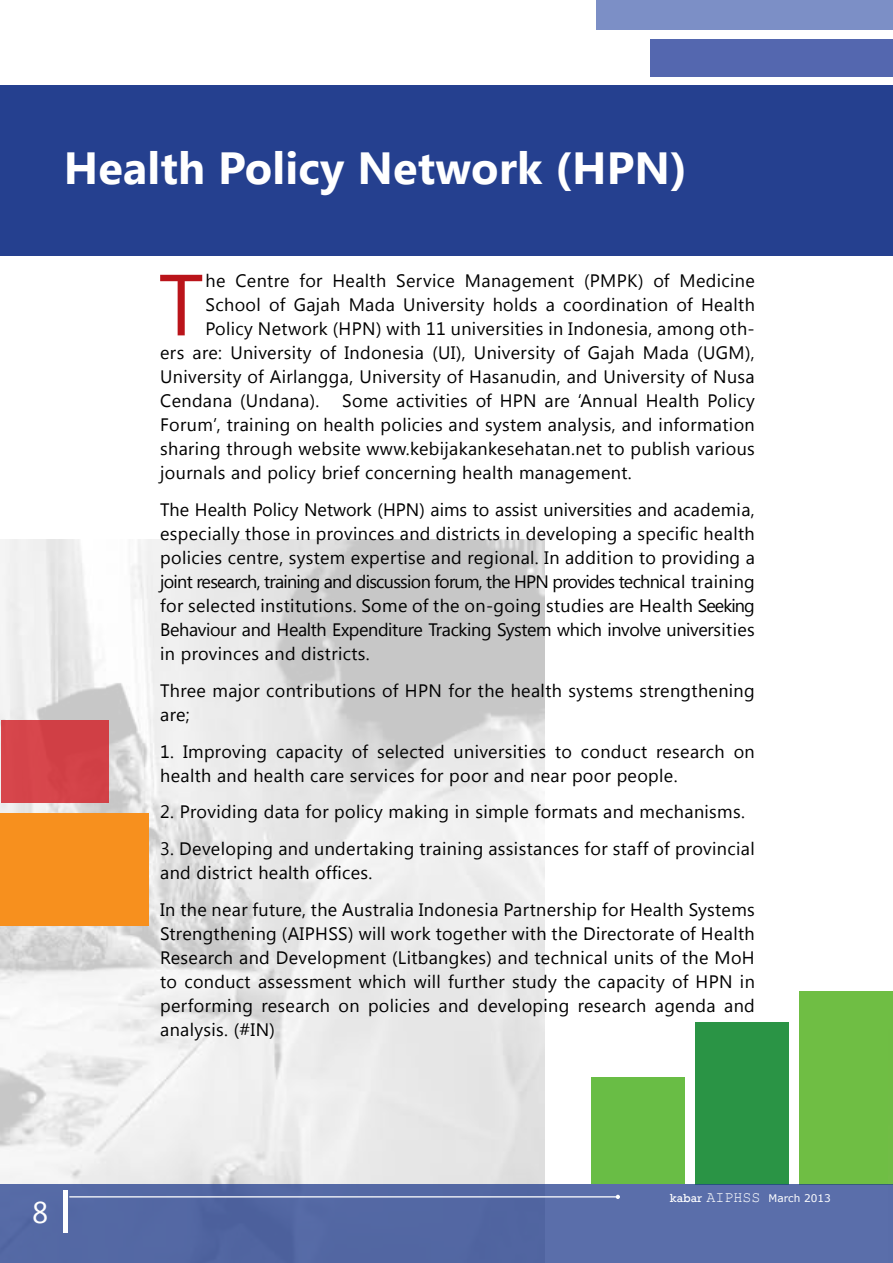
<style>
.page{position:relative;width:893px;height:1263px;background:#fff}
.page>*{position:absolute;margin:0;border:0;box-sizing:border-box;transform-origin:0 0}
.t1{font:86.55px "Segoe UI";color:#ba141a}
.t2{font:700 45px "Segoe UI";letter-spacing:.005em;color:#fff}
.t3{font:30px "Segoe UI";color:#fff}
.t4{font:18px/24px "Segoe UI";letter-spacing:.02em;color:#000;text-align:justify}
.t5{font:10.5px "Verdana";color:#fff}
.s1{font-family:"Rockwell";font-size:12px}
.s2{font-family:"Rod";font-size:15px}
</style>
<div class="page">
<img style="left:0;top:539px;width:544px;height:645px">
<div style="left:0;top:813px;width:149px;height:112px;background:#f7901e"></div>
<div style="left:651px;top:39px;width:242px;height:38px;background:#5467af"></div>
<div style="left:1px;top:720px;width:107px;height:83px;background:#d44349"></div>
<div style="left:597px;top:0;width:296px;height:30px;background:#7c8fc6"></div>
<div style="left:799px;top:991px;width:94px;height:193px;background:#6fbe44"></div>
<div style="left:695px;top:1022px;width:94px;height:162px;background:#2a9445"></div>
<div style="left:591px;top:1077px;width:94px;height:106px;background:#69bd45"></div>
<div style="left:0;top:1184px;width:893px;height:79px;background:#5469a4"></div>
<div style="left:0;top:85px;width:893px;height:170px;background:#25408f"></div>
<hr style="left:64px;top:1191px;width:4px;height:42px;background:#fff">
<svg style="left:69px;top:1195px;width:551px;height:4px"></svg>
<h2 class="t2" style="left:64px;top:136px;width:625px">Health Policy Network (HPN)</h2>
<h1 class="t1" style="left:158px;top:245px;width:47px">T</h1>
<p class="t4" style="left:206px;top:268px;width:551px">he Centre for Health Service Management (PMPK) of Medicine</p>
<p class="t4" style="left:206px;top:292px;width:551px">School of Gajah Mada University holds a coordination of Health</p>
<p class="t4" style="left:206px;top:316px;width:551px">Policy Network (HPN) with 11 universities in Indonesia, among oth-</p>
<p class="t4" style="left:160px;top:340px;width:596px">ers are: University of Indonesia (UI), University of Gajah Mada (UGM),</p>
<p class="t4" style="left:160px;top:364px;width:596px">University of Airlangga, University of Hasanudin, and University of Nusa</p>
<p class="t4" style="left:160px;top:388px;width:161px">Cendana (Undana).</p>
<p class="t4" style="left:160px;top:388px;width:596px;text-indent:182px">Some activities of HPN are ‘Annual Health Policy Forum’, training on health policies and system analysis, and information sharing through website www.kebijakankesehatan.net to publish various journals and policy brief concerning health management.</p>
<p class="t4" style="left:160px;top:497px;width:596px">The Health Policy Network (HPN) aims to assist universities and academia, especially those in provinces and districts in developing a specific health policies centre, system expertise and regional. In addition to providing a joint research, training and discussion forum, the HPN provides technical training for selected institutions. Some of the on-going studies are Health Seeking Behaviour and Health Expenditure Tracking System which involve universities in provinces and districts.</p>
<p class="t4" style="left:160px;top:678px;width:596px">Three major contributions of HPN for the health systems strengthening are;</p>
<p class="t4" style="left:160px;top:738px;width:596px">1. Improving capacity of selected universities to conduct research on health and health care services for poor and near poor people.</p>
<p class="t4" style="left:160px;top:799px;width:586px">2. Providing data for policy making in simple formats and mechanisms.</p>
<p class="t4" style="left:160px;top:836px;width:596px">3. Developing and undertaking training assistances for staff of provincial and district health offices.</p>
<p class="t4" style="left:160px;top:897px;width:596px">In the near future, the Australia Indonesia Partnership for Health Systems Strengthening (AIPHSS) will work together with the Directorate of Health Research and Development (Litbangkes) and technical units of the MoH to conduct assessment which will further study the capacity of HPN in performing research on policies and developing research agenda and analysis. (#IN)</p>
<h3 class="t3" style="left:32px;top:1191px;width:18px">8</h3>
<p class="t5" style="left:670px;top:1191px;width:162px"><span class="s1">kabar</span> <span class="s2">AIPHSS</span> March 2013</p>
</div>
